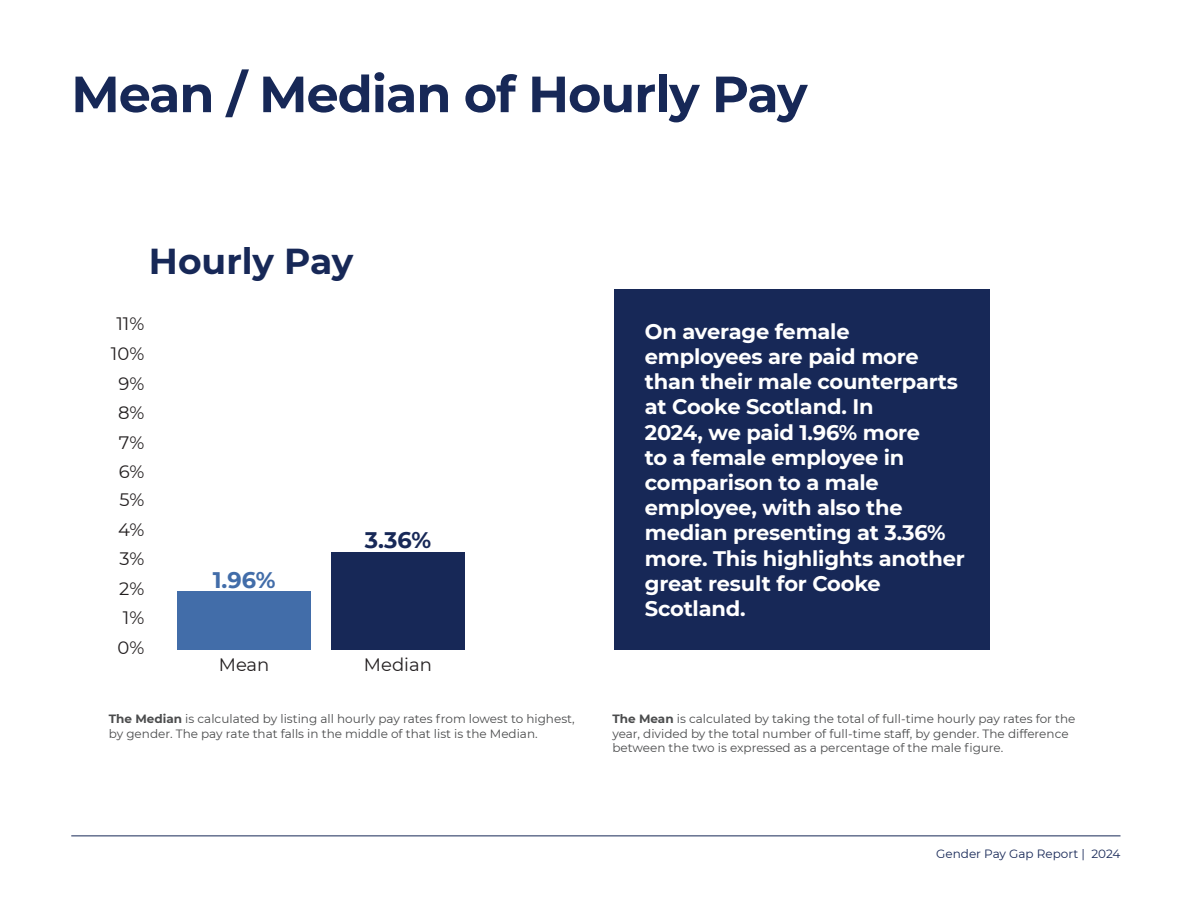
<style>
.page{position:relative;width:1188px;height:918px;background:#fff}
.page>*{position:absolute;margin:0;border:0;box-sizing:border-box;transform-origin:0 0}
.Section_Title{font:700 50.85px "Montserrat";letter-spacing:-.02em;color:#172857}
.Body_Text_-_11pt_Justified{font:700 36px "Montserrat";color:#172857}
.Body_Text_-_11pt_Justified-2{font:700 22.5px "Montserrat";color:#426da9}
.Body_Text_-_11pt_Justified-3{font:700 22.5px "Montserrat";color:#172857}
.Pull_Text{font:700 21px/25.2px "Montserrat";letter-spacing:-.01em;color:#fff}
.t1{font:18px "Montserrat";color:#231f20}
.Pull_Text-2{font:12px/14.4px "Montserrat";color:#4b4c4d}
.t2{font:12px "Montserrat";color:#172857}
.s1{font-weight:700}
</style>
<div class="page">
<div style="left:615px;top:289px;width:375px;height:360px;background:#172857"></div>
<div style="left:177px;top:592px;width:134px;height:58px;background:#426da9"></div>
<div style="left:331px;top:552px;width:134px;height:97px;background:#172857"></div>
<hr style="left:71px;top:836px;width:1049px;height:1px;background:#172857">
<p class="Section_Title" style="left:71px;top:57px;width:738px">Mean / Median of Hourly Pay</p>
<p class="Body_Text_-_11pt_Justified" style="left:149px;top:235px;width:206px">Hourly Pay</p>
<p class="t1" style="left:116px;top:311px;width:29px">11%</p>
<p class="t1" style="left:111px;top:341px;width:35px">10%</p>
<p class="t1" style="left:118px;top:371px;width:27px">9%</p>
<p class="t1" style="left:118px;top:400px;width:28px">8%</p>
<p class="t1" style="left:119px;top:430px;width:27px">7%</p>
<p class="t1" style="left:119px;top:459px;width:27px">6%</p>
<p class="t1" style="left:119px;top:488px;width:26px">5%</p>
<p class="t1" style="left:118px;top:517px;width:28px">4%</p>
<p class="t1" style="left:119px;top:547px;width:26px">3%</p>
<p class="t1" style="left:119px;top:576px;width:27px">2%</p>
<p class="t1" style="left:123px;top:606px;width:23px">1%</p>
<p class="t1" style="left:117px;top:635px;width:28px">0%</p>
<p class="Body_Text_-_11pt_Justified-2" style="left:213px;top:564px;width:64px">1.96%</p>
<p class="Body_Text_-_11pt_Justified-3" style="left:365px;top:524px;width:68px">3.36%</p>
<p class="t1" style="left:219px;top:653px;width:52px">Mean</p>
<p class="t1" style="left:364px;top:653px;width:69px">Median</p>
<p class="Pull_Text" style="left:645px;top:318px;width:322px">On average female employees are paid more than their male counterparts at Cooke Scotland. In<br>2024, we paid 1.96% more<br>to a female employee in comparison to a male employee, with also the median presenting at 3.36% more. This highlights another great result for Cooke<br>Scotland.</p>
<p class="Pull_Text-2" style="left:109px;top:711px;width:467px"><span class="s1">The Median</span> is calculated by listing all hourly pay rates from lowest to highest, by gender. The pay rate that falls in the middle of that list is the Median.</p>
<p class="Pull_Text-2" style="left:612px;top:711px;width:465px"><span class="s1">The Mean</span> is calculated by taking the total of full-time hourly pay rates for the year, divided by the total number of full-time staff, by gender. The difference between the two is expressed as a percentage of the male figure.</p>
<p class="t2" style="left:936px;top:845px;width:186px">Gender Pay Gap Report | 2024</p>
</div>
